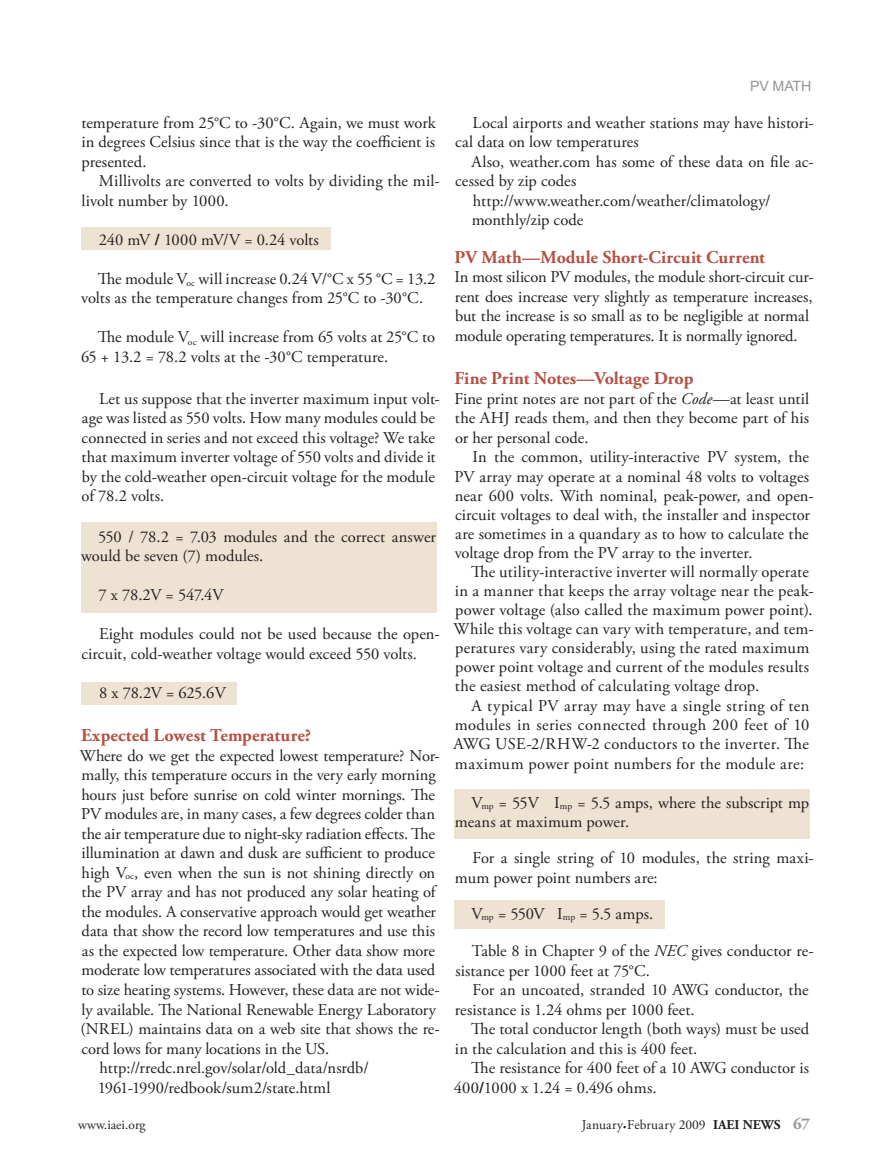
<style>
.page{position:relative;width:891px;height:1175px;background:#fff}
.page>*{position:absolute;margin:0;border:0;box-sizing:border-box;transform-origin:0 0}
.t1{font:700 18px "Adobe Garamond Pro";color:#b45145}
.t2{font:16.5px/19.5px "Adobe Garamond Pro";color:#231f20}
.t3{font:14.25px "Arial MT Std";letter-spacing:-.015em;color:#939598}
.t4{font:13.5px "Adobe Garamond Pro";color:#231f20}
.s1{font-weight:700}
.s2{font-size:9.6px}
.s3{font-style:italic}
.s4{font-size:21px}
.s5{font-weight:700;font-size:16.5px;color:#939598}
</style>
<div class="page">
<div style="left:454px;top:900px;width:211px;height:29px;background:#eee2d2"></div>
<div style="left:454px;top:789px;width:356px;height:49px;background:#eee2d2"></div>
<div style="left:81px;top:682px;width:156px;height:23px;background:#eee2d2"></div>
<div style="left:81px;top:522px;width:355px;height:91px;background:#eee2d2"></div>
<div style="left:81px;top:227px;width:249px;height:23px;background:#eee2d2"></div>
<p class="t2" style="left:81px;top:113px;width:356px;text-align:justify">temperature from 25°C to -30°C. Again, we must work in degrees Celsius since that is the way the coefficient is presented.</p>
<p class="t2" style="left:82px;top:172px;width:360px;text-indent:17px">Millivolts are converted to volts by dividing the mil&shy;livolt number by 1000.</p>
<p class="t2" style="left:99px;top:230px;width:222px">240 mV <span class="s1">/</span> 1000 mV/V = 0.24 volts</p>
<p class="t2" style="left:81px;top:269px;width:356px;text-indent:17px">The module V<sub>oc</sub> will increase 0.24 V/°C x 55 °C = 13.2 volts as the temperature changes from 25°C to -30°C.</p>
<p class="t2" style="left:81px;top:328px;width:356px;text-indent:17px">The module V<sub>oc</sub> will increase from 65 volts at 25°C to<br>65 + 13.2 = 78.2 volts at the -30°C temperature.</p>
<p class="t2" style="left:81px;top:389px;width:360px;text-indent:18px">Let us suppose that the inverter maximum input volt&shy;age was listed as 550 volts. How many modules could be connected in series and not exceed this voltage? We take that maximum inverter voltage of 550 volts and divide it by the cold-weather open-circuit voltage for the module of 78.2 volts.</p>
<p class="t2" style="left:81px;top:527px;width:356px;text-indent:17px">550 / 78.2 = 7.03 modules and the correct answer would be seven (7) modules.</p>
<p class="t2" style="left:99px;top:586px;width:127px">7 x 78.2V = 547.4V</p>
<p class="t2" style="left:82px;top:625px;width:360px;text-indent:18px">Eight modules could not be used because the open&shy;circuit, cold-weather voltage would exceed 550 volts.</p>
<p class="t2" style="left:99px;top:683px;width:128px">8 x 78.2V = 625.6V</p>
<p class="t1" style="left:81px;top:725px;width:232px">Expected Lowest Temperature?</p>
<p class="t2" style="left:80px;top:746px;width:361px">Where do we get the expected lowest temperature? Nor-</p>
<p class="t2" style="left:82px;top:766px;width:356px">mally, this temperature occurs in the very early morning</p>
<p class="t2" style="left:81px;top:785px;width:355px">hours just before sunrise on cold winter mornings. The</p>
<p class="t2" style="left:81px;top:805px;width:356px">PV modules are, in many cases, a few degrees colder than</p>
<p class="t2" style="left:81px;top:824px;width:355px">the air temperature due to night-sky radiation effects. The</p>
<p class="t2" style="left:81px;top:844px;width:355px">illumination at dawn and dusk are sufficient to produce</p>
<p class="t2" style="left:81px;top:863px;width:355px">high V<span class="s2">oc</span>, even when the sun is not shining directly on</p>
<p class="t2" style="left:81px;top:883px;width:356px">the PV array and has not produced any solar heating of</p>
<p class="t2" style="left:81px;top:902px;width:356px">the modules. A conservative approach would get weather</p>
<p class="t2" style="left:82px;top:922px;width:355px">data that show the record low temperatures and use this</p>
<p class="t2" style="left:82px;top:941px;width:355px">as the expected low temperature. Other data show more</p>
<p class="t2" style="left:82px;top:961px;width:355px">moderate low temperatures associated with the data used</p>
<p class="t2" style="left:81px;top:980px;width:360px">to size heating systems. However, these data are not wide-</p>
<p class="t2" style="left:82px;top:1000px;width:356px">ly available. The National Renewable Energy Laboratory</p>
<p class="t2" style="left:80px;top:1019px;width:361px">(NREL) maintains data on a web site that shows the re-</p>
<p class="t2" style="left:82px;top:1039px;width:249px">cord lows for many locations in the US.</p>
<p class="t2" style="left:99px;top:1058px;width:271px">http://rredc.nrel.gov/solar/old_data/nsrdb/</p>
<p class="t2" style="left:98px;top:1078px;width:234px">1961-1990/redbook/sum2/state.html</p>
<p class="t3" style="left:750px;top:78px;width:63px">PV MATH</p>
<p class="t2" style="left:455px;top:113px;width:360px;text-indent:17px">Local airports and weather stations may have histori&shy;cal data on low temperatures</p>
<p class="t2" style="left:472px;top:152px;width:344px">Also, weather.com has some of these data on file ac-</p>
<p class="t2" style="left:455px;top:172px;width:123px">cessed by zip codes</p>
<p class="t2" style="left:473px;top:191px;width:299px">http://www.weather.com/weather/climatology/</p>
<p class="t2" style="left:472px;top:211px;width:113px">monthly/zip code</p>
<p class="t1" style="left:455px;top:246px;width:312px">PV Math—Module Short-Circuit Current</p>
<p class="t2" style="left:454px;top:268px;width:361px">In most silicon PV modules, the module short-circuit cur&shy;rent does increase very slightly as temperature increases, but the increase is so small as to be negligible at normal module operating temperatures. It is normally ignored.</p>
<p class="t1" style="left:455px;top:368px;width:240px">Fine Print Notes—Voltage Drop</p>
<p class="t2" style="left:454px;top:389px;width:356px;text-align:justify">Fine print notes are not part of the <span class="s3">Code</span>—at least until the AHJ reads them, and then they become part of his or her personal code.</p>
<p class="t2" style="left:455px;top:448px;width:361px;text-indent:18px">In the common, utility-interactive PV system, the PV array may operate at a nominal 48 volts to voltages near 600 volts. With nominal, peak-power, and open&shy;circuit voltages to deal with, the installer and inspector are sometimes in a quandary as to how to calculate the voltage drop from the PV array to the inverter.</p>
<p class="t2" style="left:453px;top:563px;width:362px;line-height:19px;text-indent:18px">The utility-interactive inverter will normally operate in a manner that keeps the array voltage near the peak&shy;power voltage (also called the maximum power point).<br>While this voltage can vary with temperature, and tem&shy;peratures vary considerably, using the rated maximum power point voltage and current of the modules results the easiest method of calculating voltage drop.</p>
<p class="t2" style="left:454px;top:696px;width:357px;text-align:justify;text-indent:18px">A typical PV array may have a single string of ten modules in series connected through 200 feet of 10<br>AWG USE-2/RHW-2 conductors to the inverter. The maximum power point numbers for the module are:</p>
<p class="t2" style="left:455px;top:793px;width:356px;text-indent:17px">V<span class="s2">mp</span> = 55V I<span class="s2">mp</span> = 5.5 amps, where the subscript mp means at maximum power.</p>
<p class="t2" style="left:455px;top:848px;width:360px;text-indent:17px">For a single string of 10 modules, the string maxi&shy;mum power point numbers are:</p>
<p class="t2" style="left:472px;top:904px;width:183px">V<span class="s2">mp</span> = 550V I<span class="s2">mp</span> = 5.5 amps.</p>
<p class="t2" style="left:455px;top:941px;width:360px;text-indent:16px">Table 8 in Chapter 9 of the <span class="s3">NEC</span> gives conductor re&shy;sistance per 1000 feet at 75°C.</p>
<p class="t2" style="left:455px;top:980px;width:355px;text-indent:18px">For an uncoated, stranded 10 AWG conductor, the resistance is 1.24 ohms per 1000 feet.</p>
<p class="t2" style="left:455px;top:1019px;width:356px;text-indent:16px">The total conductor length (both ways) must be used in the calculation and this is 400 feet.</p>
<p class="t2" style="left:454px;top:1058px;width:357px;text-indent:18px">The resistance for 400 feet of a 10 AWG conductor is<br>400<span class="s1">/</span>1000 x 1.24 = 0.496 ohms.</p>
<p class="t4" style="left:78px;top:1117px;width:69px">www.iaei.org</p>
<p class="t4" style="left:582px;top:1117px;width:230px">January<span class="s4">.</span>February 2009 <span class="s1">IAEI NEWS</span> <span class="s5">67</span></p>
</div>
